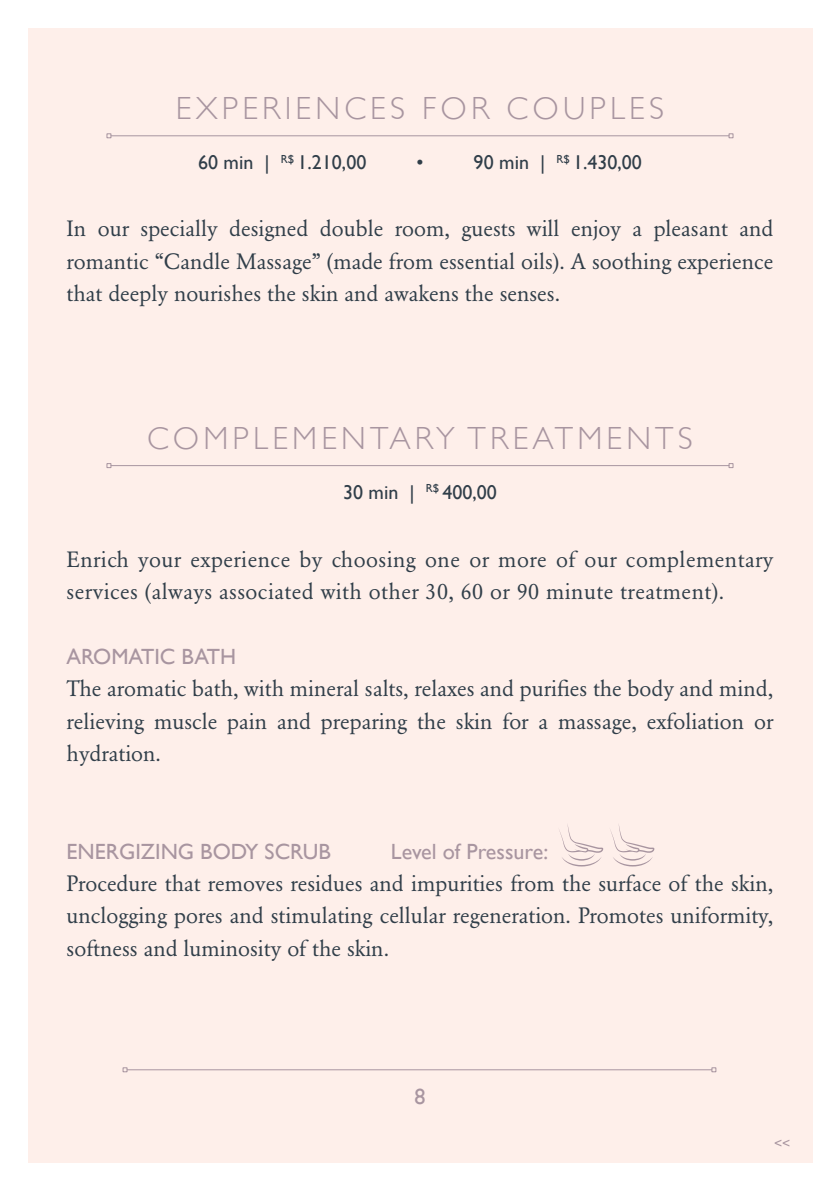
<style>
.page{position:relative;width:840px;height:1191px;background:#fff}
.page>*{position:absolute;margin:0;border:0;box-sizing:border-box;transform-origin:0 0}
.t1{font:300 32px "Gill Sans";letter-spacing:.13em;color:#a895a0}
.t2{font:22px/32.4px "Garamond BE";color:#303e49;text-align:justify}
.t3{font:22px/32.4px "Garamond BE";letter-spacing:.02em;color:#303e49}
.t4{font:22px "Gill Sans";color:#a895a0}
.t5{font:20px "Gill Sans";color:#303e49}
.t6{font:14px "Gill Sans";color:#a895a0}
</style>
<div class="page">
<div style="left:28px;top:28px;width:783px;height:1134px;background:#feefea"></div>
<hr style="left:111px;top:135px;width:617px;height:1px;background:#a895a0">
<svg style="left:106px;top:133px;width:5px;height:5px"></svg>
<svg style="left:728px;top:133px;width:5px;height:5px"></svg>
<svg style="left:559px;top:824px;width:44px;height:42px"></svg>
<svg style="left:610px;top:824px;width:44px;height:42px"></svg>
<hr style="left:127px;top:1069px;width:584px;height:1px;background:#a895a0">
<svg style="left:122px;top:1067px;width:5px;height:5px"></svg>
<svg style="left:711px;top:1067px;width:5px;height:5px"></svg>
<hr style="left:111px;top:465px;width:617px;height:1px;background:#a895a0">
<svg style="left:106px;top:463px;width:5px;height:5px"></svg>
<svg style="left:728px;top:463px;width:5px;height:5px"></svg>
<h1 class="t1" style="left:176px;top:83px;width:489px">EXPERIENCES FOR COUPLES</h1>
<p class="t5" style="left:198px;top:151px;width:170px">60 min | <sup>R$</sup> 1.210,00</p>
<p class="t5" style="left:416px;top:151px;width:9px">•</p>
<p class="t5" style="left:473px;top:151px;width:170px">90 min | <sup>R$</sup> 1.430,00</p>
<p class="t2" style="left:67px;top:213px;width:708px">In our specially designed double room, guests will enjoy a pleasant and romantic “Candle Massage” (made from essential oils). A soothing experience that deeply nourishes the skin and awakens the senses.</p>
<h1 class="t1" style="left:147px;top:413px;width:547px">COMPLEMENTARY TREATMENTS</h1>
<p class="t5" style="left:343px;top:480px;width:155px">30 min | <sup>R$</sup> 400,00</p>
<p class="t3" style="left:67px;top:543px;width:708px">Enrich your experience by choosing one or more of our complementary services (always associated with other 30, 60 or 90 minute treatment).</p>
<p class="t4" style="left:67px;top:643px;width:171px">AROMATIC BATH</p>
<p class="t2" style="left:67px;top:673px;width:707px">The aromatic bath, with mineral salts, relaxes and purifies the body and mind, relieving muscle pain and preparing the skin for a massage, exfoliation or hydration.</p>
<p class="t4" style="left:67px;top:838px;width:265px">ENERGIZING BODY SCRUB</p>
<p class="t4" style="left:391px;top:838px;width:158px">Level of Pressure:</p>
<p class="t2" style="left:67px;top:867px;width:707px">Procedure that removes residues and impurities from the surface of the skin, unclogging pores and stimulating cellular regeneration. Promotes uniformity, softness and luminosity of the skin.</p>
<p class="t4" style="left:414px;top:1083px;width:12px">8</p>
<p class="t6" style="left:773px;top:1134px;width:18px">&lt;&lt;</p>
</div>
